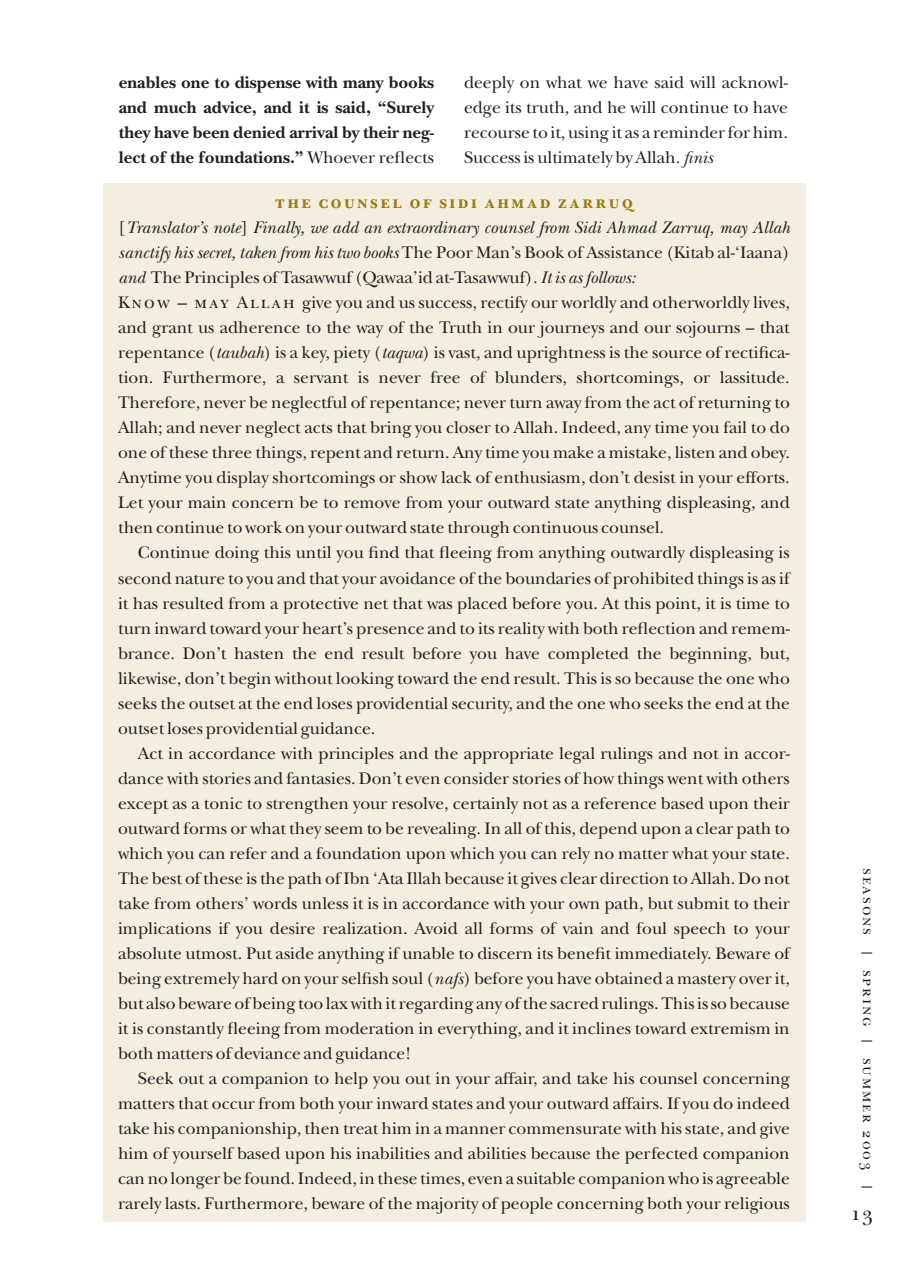
<style>
.page{position:relative;width:924px;height:1287px;background:#fff}
.page>*{position:absolute;margin:0;border:0;box-sizing:border-box;transform-origin:0 0}
.t1{font:21px "New Baskerville SC";color:#231f20}
.t2{font:17.5px/25px "New Baskerville";color:#231f20;text-align:justify}
.t3{font:700 17.5px/25px "New Baskerville";color:#231f20;text-align:justify}
.t4{font:17.5px "New Baskerville Bold SC";letter-spacing:.14em;color:#9a7d16}
.t5{font:15.75px "New Baskerville SC";letter-spacing:.11em;color:#231f20}
.s1{font-weight:400}
.s2{font-style:italic}
.s3{font-family:"New Baskerville SC"}
</style>
<div class="page">
<div style="left:104px;top:183px;width:702px;height:1038px;background:#f3eee0"></div>
<p class="t3" style="left:119px;top:72px;width:317px">enables one to dispense with many books and much advice, and it is said, “Surely they have been denied arrival by their neg&shy;lect of the foundations.” <span class="s1">Whoever reflects</span></p>
<p class="t2" style="left:464px;top:71px;width:325px">deeply on what we have said will acknowl&shy;edge its truth, and he will continue to have recourse to it, using it as a reminder for him.<br>Success is ultimately by Allah. <span class="s2">finis</span></p>
<p class="t4" style="left:275px;top:196px;width:359px">the counsel of sidi ahmad zarruq</p>
<p class="t2" style="left:118px;top:217px;width:673px;text-align:left">[<span class="s2">Translator’s note</span>] <span class="s2">Finally, we add an extraordinary counsel from Sidi Ahmad Zarruq, may Allah sanctify his secret, taken from his two books</span> The Poor Man’s Book of Assistance (Kitab al-‘Iaana) <span class="s2">and</span> The Principles of Tasawwuf (Qawaa’id at-Tasawwuf)<span class="s2">. It is as follows:<br></span><span class="s3">Know – may Allah</span> give you and us success, rectify our worldly and otherworldly lives, and grant us adherence to the way of the Truth in our journeys and our sojourns – that repentance (<span class="s2">taubah</span>) is a key, piety (<span class="s2">taqwa</span>) is vast, and uprightness is the source of rectifica&shy;tion. Furthermore, a servant is never free of blunders, shortcomings, or lassitude.<br>Therefore, never be neglectful of repentance; never turn away from the act of returning to Allah; and never neglect acts that bring you closer to Allah. Indeed, any time you fail to do one of these three things, repent and return. Any time you make a mistake, listen and obey.<br>Anytime you display shortcomings or show lack of enthusiasm, don’t desist in your efforts.<br>Let your main concern be to remove from your outward state anything displeasing, and then continue to work on your outward state through continuous counsel.</p>
<p class="t2" style="left:118px;top:542px;width:673px;text-indent:20px">Continue doing this until you find that fleeing from anything outwardly displeasing is second nature to you and that your avoidance of the boundaries of prohibited things is as if it has resulted from a protective net that was placed before you. At this point, it is time to turn inward toward your heart’s presence and to its reality with both reflection and remem&shy;brance. Don’t hasten the end result before you have completed the beginning, but, likewise, don’t begin without looking toward the end result. This is so because the one who seeks the outset at the end loses providential security, and the one who seeks the end at the outset loses providential guidance.</p>
<p class="t2" style="left:118px;top:742px;width:673px;text-indent:20px">Act in accordance with principles and the appropriate legal rulings and not in accor&shy;dance with stories and fantasies. Don’t even consider stories of how things went with others except as a tonic to strengthen your resolve, certainly not as a reference based upon their outward forms or what they seem to be revealing. In all of this, depend upon a clear path to which you can refer and a foundation upon which you can rely no matter what your state.<br>The best of these is the path of Ibn ‘Ata Illah because it gives clear direction to Allah. Do not take from others’ words unless it is in accordance with your own path, but submit to their implications if you desire realization. Avoid all forms of vain and foul speech to your absolute utmost. Put aside anything if unable to discern its benefit immediately. Beware of being extremely hard on your selfish soul (<span class="s2">nafs</span>) before you have obtained a mastery over it, but also beware of being too lax with it regarding any of the sacred rulings. This is so because it is constantly fleeing from moderation in everything, and it inclines toward extremism in both matters of deviance and guidance!</p>
<p class="t2" style="left:118px;top:1068px;width:673px;text-indent:20px">Seek out a companion to help you out in your affair, and take his counsel concerning matters that occur from both your inward states and your outward affairs. If you do indeed take his companionship, then treat him in a manner commensurate with his state, and give him of yourself based upon his inabilities and abilities because the perfected companion can no longer be found. Indeed, in these times, even a suitable companion who is agreeable rarely lasts. Furthermore, beware of the majority of people concerning both your religious</p>
<p class="t5" style="left:874px;top:868px;width:322px;rotate:90deg">seasons | spring | summer 2003 |</p>
<p class="t1" style="left:850px;top:1205px;width:25px">13</p>
</div>
